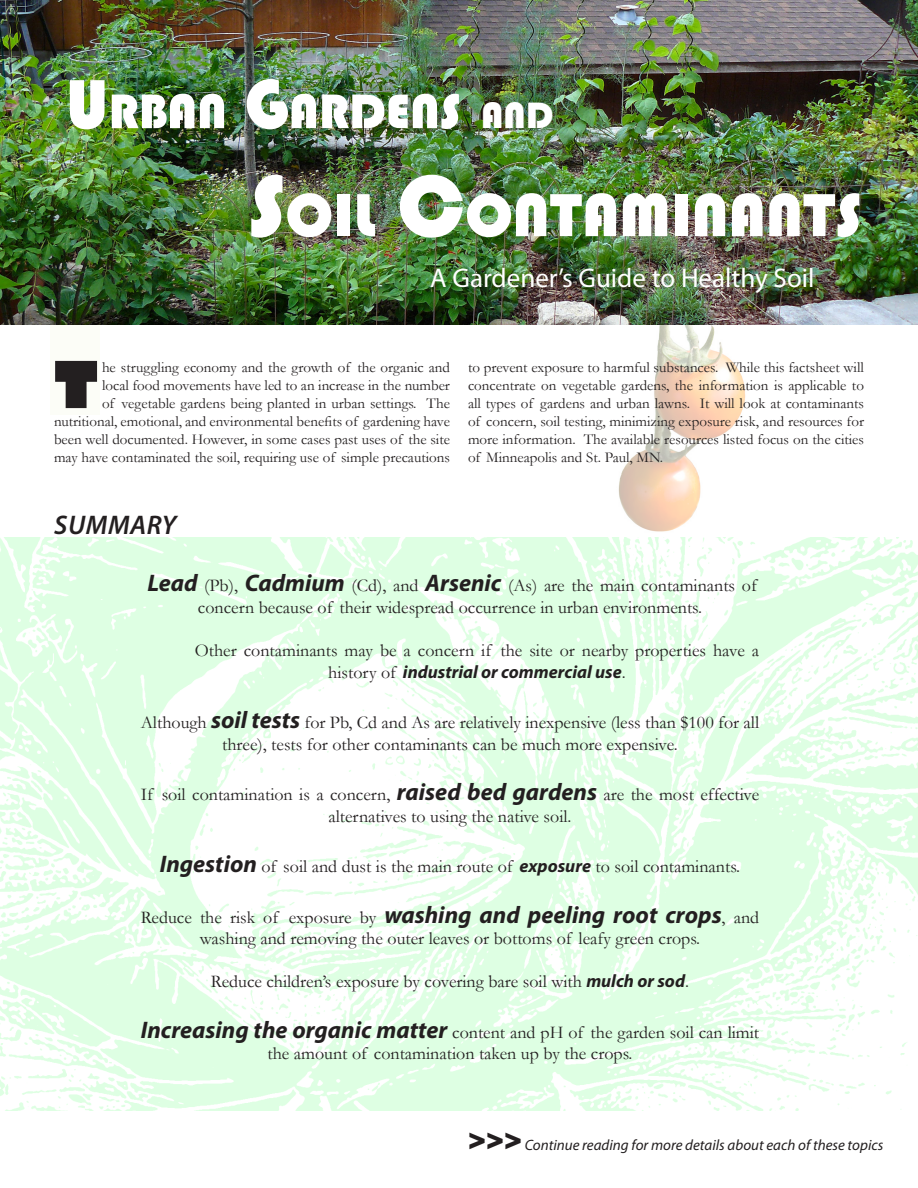
<style>
.page{position:relative;width:918px;height:1188px;background:#fff}
.page>*{position:absolute;margin:0;border:0;box-sizing:border-box;transform-origin:0 0}
.t1{font:90px "Bauhaus 93";color:#fff}
.t2{font:800 63.3px "Gill Sans";color:#231f20}
.t3{font:63px "Bauhaus 93";color:#fff}
.t4{font:50.4px "Bauhaus 93";color:#fff}
.t5{font:27px "Myriad Pro";color:#fff}
.t6{font:italic 600 27px "Myriad Pro";letter-spacing:.02em;color:#231f20}
.t7{font:18px/21.6px "Garamond";color:#231f20;text-align:center}
.t8{font:15px/18px "Garamond";color:#231f20;text-align:right}
.t9{font:italic 15px "Myriad Pro";color:#231f20}
.s1{font-size:72px}
.s2{font-size:37.8px}
.s3{font-size:90px}
.s4{font-family:"Myriad Pro";font-weight:700;font-style:italic;font-size:24px}
.s5{font-family:"Myriad Pro";font-weight:700;font-style:italic}
.s6{font-family:"Gill Sans";font-weight:800;font-style:normal;font-size:27px}
</style>
<div class="page">
<div style="left:50px;top:318px;width:50px;height:97px;background:#fcfdf7"></div>
<img style="left:616px;top:324px;width:134px;height:208px">
<img style="left:0;top:538px;width:918px;height:572px">
<img style="left:0;top:0;width:918px;height:324px">
<p class="t4" style="left:66px;top:83px;width:489px"><span class="s1">U</span>RBAN <span class="s1">G</span>ARDENS <span class="s2">AND</span></p>
<p class="t1" style="left:66px;top:155px;width:74px">S</p>
<p class="t3" style="left:286px;top:180px;width:577px">OIL <span class="s3">C</span>ONTAMINANTS</p>
<p class="t5" style="left:430px;top:261px;width:386px">A Gardener’s Guide to Healthy Soil</p>
<p class="t2" style="left:54px;top:345px;width:46px">T</p>
<p class="t8" style="left:54px;top:358px;width:398px">he struggling economy and the growth of the organic and<br>local food movements have led to an increase in the number<br>of vegetable gardens being planted in urban settings. The nutritional, emotional, and environmental benefits of gardening have been well documented. However, in some cases past uses of the site may have contaminated the soil, requiring use of simple precautions</p>
<p class="t8" style="left:468px;top:358px;width:398px;text-align:justify">to prevent exposure to harmful substances. While this factsheet will concentrate on vegetable gardens, the information is applicable to all types of gardens and urban lawns. It will look at contaminants of concern, soil testing, minimizing exposure risk, and resources for more information. The available resources listed focus on the cities of Minneapolis and St. Paul, MN.</p>
<p class="t6" style="left:54px;top:508px;width:124px">SUMMARY</p>
<p class="t7" style="left:147px;top:575px;width:611px"><span class="s4">Lead</span> (Pb), <span class="s4">Cadmium</span> (Cd), and <span class="s4">Arsenic</span> (As) are the main contaminants of concern because of their widespread occurrence in urban environments.</p>
<p class="t7" style="left:195px;top:640px;width:566px">Other contaminants may be a concern if the site or nearby properties have a history of <span class="s5">industrial or commercial use</span>.</p>
<p class="t7" style="left:141px;top:712px;width:620px">Although <span class="s4">soil tests</span> for Pb, Cd and As are relatively inexpensive (less than $100 for all three), tests for other contaminants can be much more expensive.</p>
<p class="t7" style="left:141px;top:784px;width:620px">If soil contamination is a concern, <span class="s4">raised bed gardens</span> are the most effective alternatives to using the native soil.</p>
<p class="t7" style="left:160px;top:856px;width:582px"><span class="s4">Ingestion</span> of soil and dust is the main route of <span class="s5">exposure</span> to soil contaminants.</p>
<p class="t7" style="left:141px;top:906px;width:620px">Reduce the risk of exposure by <span class="s4">washing and peeling root crops</span>, and washing and removing the outer leaves or bottoms of leafy green crops.</p>
<p class="t7" style="left:211px;top:971px;width:480px">Reduce children’s exposure by covering bare soil with <span class="s5">mulch or sod</span>.</p>
<p class="t7" style="left:141px;top:1021px;width:620px"><span class="s4">Increasing the organic matter</span> content and pH of the garden soil can limit the amount of contamination taken up by the crops.</p>
<p class="t9" style="left:468px;top:1136px;width:417px"><span class="s6">&gt;&gt;&gt;</span> Continue reading for more details about each of these topics</p>
</div>
